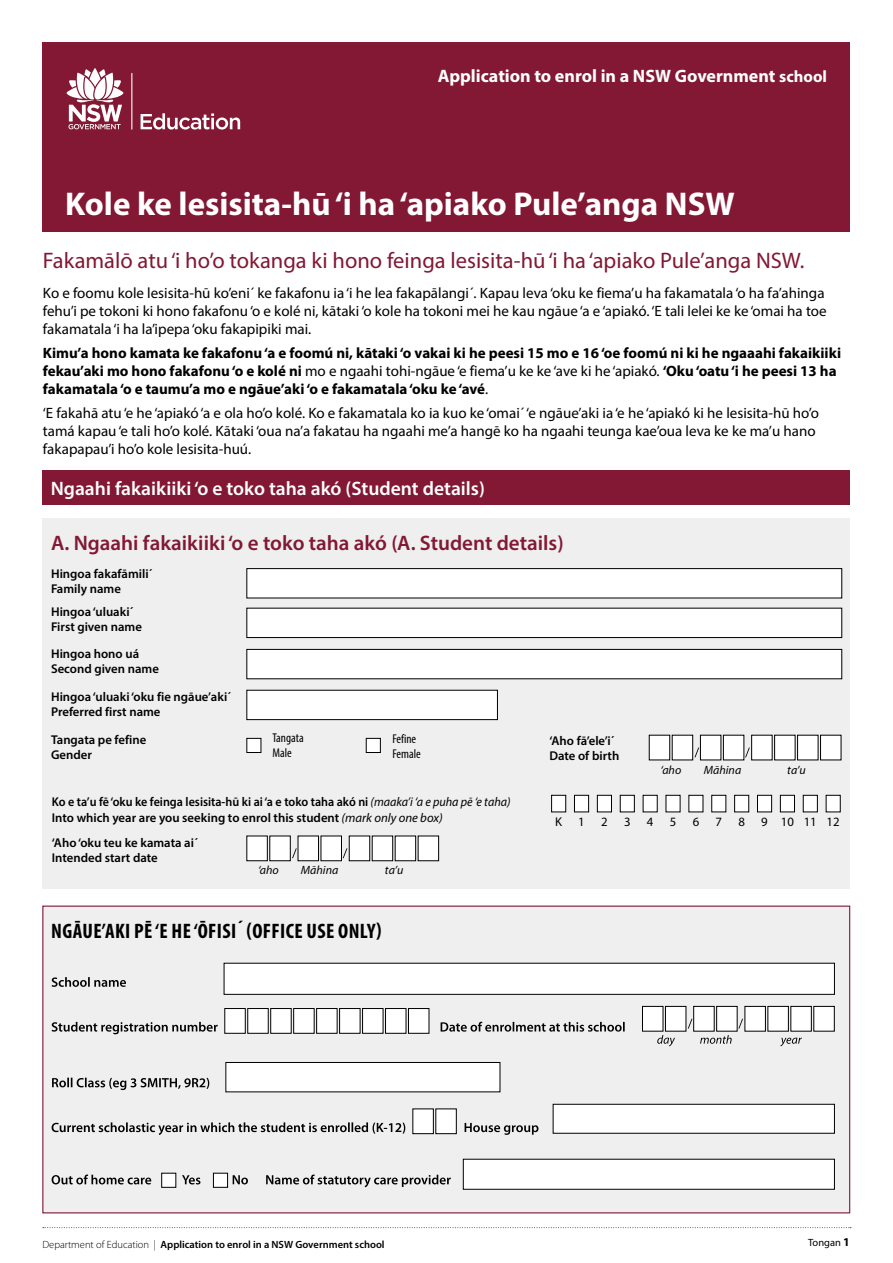
<style>
.page{position:relative;width:893px;height:1263px;background:#fff}
.page>*{position:absolute;margin:0;border:0;box-sizing:border-box;transform-origin:0 0}
.Master_Header{font:700 33px "Myriad Pro";color:#fff}
.Master_Sub_Header{font:22.5px "Myriad Pro";color:#821834}
.Section_header{font:600 21px "Myriad Pro";color:#821834}
.Bold_heading_10pt_bl{font:700 condensed 21px "Myriad Pro";letter-spacing:.02em;color:#000}
.Reverse_Heading{font:600 19.5px "Myriad Pro";color:#fff}
.t1{font:700 18px "Myriad Pro";color:#fff}
.Leading_Text{font:15px/18px "Myriad Pro";color:#000}
.Leading_Text-2{font:700 15px/18px "Myriad Pro";color:#000}
.Questions_Eng{font:600 12.75px "Myriad Pro";color:#000}
.Questions{font:600 12.75px "Myriad Pro";color:#000}
.Questions-2{font:600 12.75px "Myriad Pro";color:#000;scale:.95 1}
.t2{font:12.75px "Myriad Pro";color:#000}
.Answer{font:condensed 12.75px "Myriad Pro";color:#000}
.Answer_Eng{font:condensed 12.75px "Myriad Pro";color:#000}
.day_month_year{font:italic 12px "Myriad Pro";color:#000}
.a__Footer{font:600 10.5px "Myriad Pro";color:#000}
.a__Page_Number{font:10.5px "Myriad Pro";color:#000}
.s1{font-size:16.5px}
.s2{font-weight:400}
.s3{font-weight:400;font-style:italic}
.s4{font-weight:300}
.s5{font-weight:700;font-size:12px}
</style>
<div class="page">
<div style="left:43px;top:43px;width:807px;height:189px;background:#821834"></div>
<hr style="left:131px;top:73px;width:1px;height:57px;background:#fff">
<svg style="left:67px;top:68px;width:56px;height:61px"></svg>
<svg style="left:141px;top:113px;width:99px;height:17px"></svg>
<div style="left:42px;top:905px;width:809px;height:309px;background:#efefef"></div>
<svg style="left:52px;top:1078px;width:157px;height:12px"></svg>
<svg style="left:52px;top:977px;width:74px;height:10px"></svg>
<div style="left:224px;top:963px;width:610px;height:31px;background:#fff"></div>
<svg style="left:52px;top:1008px;width:573px;height:26px"></svg>
<svg style="left:52px;top:1108px;width:486px;height:27px"></svg>
<svg style="left:642px;top:1006px;width:193px;height:40px"></svg>
<svg style="left:52px;top:1173px;width:399px;height:15px"></svg>
<div style="left:226px;top:1062px;width:274px;height:30px;background:#fff"></div>
<div style="left:226px;top:1062px;width:274px;height:30px;border:1px solid #000"></div>
<div style="left:553px;top:1104px;width:281px;height:29px;background:#fff"></div>
<div style="left:553px;top:1104px;width:282px;height:29px;border:1px solid #000"></div>
<div style="left:463px;top:1159px;width:371px;height:30px;background:#fff"></div>
<div style="left:42px;top:519px;width:808px;height:370px;background:#efefef"></div>
<div style="left:42px;top:471px;width:808px;height:34px;background:#821834"></div>
<svg style="left:43px;top:1227px;width:808px;height:1px"></svg>
<div style="left:247px;top:568px;width:595px;height:30px;background:#fff;border:1px solid #000"></div>
<div style="left:247px;top:608px;width:595px;height:30px;background:#fff;border:1px solid #000"></div>
<div style="left:247px;top:649px;width:595px;height:30px;background:#fff;border:1px solid #000"></div>
<div style="left:247px;top:690px;width:251px;height:30px;background:#fff;border:1px solid #000"></div>
<div style="left:366px;top:738px;width:14px;height:14px;background:#fff"></div>
<div style="left:366px;top:738px;width:15px;height:15px;border:1px solid #000"></div>
<div style="left:247px;top:738px;width:14px;height:14px;background:#fff"></div>
<div style="left:247px;top:738px;width:14px;height:15px;border:1px solid #000"></div>
<div style="left:552px;top:795px;width:14px;height:17px;background:#fff"></div>
<div style="left:551px;top:795px;width:15px;height:17px;border:1px solid #000"></div>
<div style="left:574px;top:795px;width:15px;height:17px;background:#fff"></div>
<div style="left:574px;top:795px;width:15px;height:17px;border:1px solid #000"></div>
<div style="left:597px;top:795px;width:14px;height:17px;background:#fff"></div>
<div style="left:597px;top:795px;width:15px;height:17px;border:1px solid #000"></div>
<div style="left:620px;top:795px;width:14px;height:17px;background:#fff"></div>
<div style="left:643px;top:795px;width:14px;height:17px;background:#fff"></div>
<div style="left:666px;top:795px;width:14px;height:17px;background:#fff"></div>
<div style="left:689px;top:795px;width:14px;height:17px;background:#fff"></div>
<div style="left:712px;top:795px;width:14px;height:17px;background:#fff"></div>
<div style="left:711px;top:795px;width:15px;height:17px;border:1px solid #000"></div>
<div style="left:735px;top:795px;width:14px;height:17px;background:#fff"></div>
<div style="left:734px;top:795px;width:15px;height:17px;border:1px solid #000"></div>
<div style="left:757px;top:795px;width:15px;height:17px;background:#fff"></div>
<div style="left:757px;top:795px;width:15px;height:17px;border:1px solid #000"></div>
<div style="left:780px;top:795px;width:14px;height:17px;background:#fff"></div>
<div style="left:780px;top:795px;width:15px;height:17px;border:1px solid #000"></div>
<div style="left:803px;top:795px;width:14px;height:17px;background:#fff"></div>
<div style="left:803px;top:795px;width:15px;height:17px;border:1px solid #000"></div>
<div style="left:826px;top:795px;width:14px;height:17px;background:#fff"></div>
<svg style="left:649px;top:735px;width:192px;height:25px"></svg>
<svg style="left:246px;top:836px;width:193px;height:25px"></svg>
<p class="t1" style="left:438px;top:64px;width:391px">Application to enrol in a NSW Government <span class="s1">school</span></p>
<p class="Master_Header" style="left:67px;top:178px;width:723px">Application to enrol in a NSW Government school</p>
<p class="Master_Header" style="left:65px;top:182px;width:671px">Kole ke lesisita-hū ‘i ha ‘apiako Pule’anga NSW</p>
<p class="Master_Sub_Header" style="left:43px;top:246px;width:763px">Fakamālō atu ‘i ho’o tokanga ki hono feinga lesisita-hū ‘i ha ‘apiako Pule’anga NSW.</p>
<p class="Leading_Text" style="left:43px;top:283px;width:785px">Ko e foomu kole lesisita-hū ko’eni´ ke fakafonu ia ‘i he lea fakapālangi´. Kapau leva ‘oku ke fiema’u ha fakamatala ‘o ha fa’ahinga fehu’i pe tokoni ki hono fakafonu ‘o e kolé ni, kātaki ‘o kole ha tokoni mei he kau ngāue ‘a e ‘apiakó. ‘E tali lelei ke ke ‘omai ha toe fakamatala ‘i ha la’ipepa ‘oku fakapipiki mai.</p>
<p class="Leading_Text-2" style="left:43px;top:343px;width:800px">Kimu’a hono kamata ke fakafonu ‘a e foomú ni, kātaki ‘o vakai ki he peesi 15 mo e 16 ‘oe foomú ni ki he ngaaahi fakaikiiki fekau’aki mo hono fakafonu ‘o e kolé ni <span class="s2">mo e ngaahi tohi-ngāue ‘e fiema’u ke ke ‘ave ki he ‘apiakó.</span> ‘Oku ‘oatu ‘i he peesi 13 ha fakamatala ‘o e taumu’a mo e ngāue’aki ‘o e fakamatala ‘oku ke ‘avé<span class="s2">.</span></p>
<p class="Leading_Text" style="left:43px;top:404px;width:778px">‘E fakahā atu ‘e he ‘apiakó ‘a e ola ho’o kolé. Ko e fakamatala ko ia kuo ke ‘omai´ ‘e ngāue’aki ia ‘e he ‘apiakó ki he lesisita-hū ho’o tamá kapau ‘e tali ho’o kolé. Kātaki ‘oua na’a fakatau ha ngaahi me’a hangē ko ha ngaahi teunga kae’oua leva ke ke ma’u hano fakapapau’i ho’o kole lesisita-huú.</p>
<p class="Reverse_Heading" style="left:51px;top:476px;width:436px">Ngaahi fakaikiiki ‘o e toko taha akó (Student details)</p>
<p class="Section_header" style="left:51px;top:530px;width:514px">A. Ngaahi fakaikiiki ‘o e toko taha akó (A. Student details)</p>
<p class="Questions" style="left:51px;top:566px;width:103px">Hingoa fakafāmili´</p>
<p class="Questions_Eng" style="left:51px;top:581px;width:71px">Family name</p>
<p class="Questions" style="left:51px;top:604px;width:84px">Hingoa ‘uluaki´</p>
<p class="Questions_Eng" style="left:51px;top:619px;width:92px">First given name</p>
<p class="Questions" style="left:51px;top:646px;width:90px">Hingoa hono uá</p>
<p class="Questions_Eng" style="left:51px;top:661px;width:109px">Second given name</p>
<p class="Questions" style="left:51px;top:688px;width:182px">Hingoa ‘uluaki ‘oku fie ngāue’aki´</p>
<p class="Questions_Eng" style="left:51px;top:703px;width:111px">Preferred first name</p>
<p class="Questions" style="left:51px;top:731px;width:97px">Tangata pe fefine</p>
<p class="Questions_Eng" style="left:51px;top:746px;width:42px">Gender</p>
<p class="Answer" style="left:272px;top:730px;width:33px">Tangata</p>
<p class="Answer_Eng" style="left:272px;top:745px;width:21px">Male</p>
<p class="Answer" style="left:392px;top:731px;width:25px">Fefine</p>
<p class="Answer_Eng" style="left:392px;top:746px;width:30px">Female</p>
<p class="Questions-2" style="left:52px;top:794px;width:484px">Ko e ta’u fē ‘oku ke feinga lesisita-hū ki ai ‘a e toko taha akó ni <span class="s3">(maaka’i ‘a e puha pē ‘e taha)</span></p>
<p class="Questions_Eng" style="left:52px;top:809px;width:392px">Into which year are you seeking to enrol this student <span class="s3">(mark only one box)</span></p>
<p class="Questions" style="left:52px;top:835px;width:147px">‘Aho ‘oku teu ke kamata ai´</p>
<p class="Questions_Eng" style="left:52px;top:850px;width:107px">Intended start date</p>
<p class="day_month_year" style="left:258px;top:863px;width:22px">‘aho</p>
<p class="day_month_year" style="left:301px;top:863px;width:39px">Māhina</p>
<p class="day_month_year" style="left:385px;top:863px;width:20px">ta’u</p>
<p class="Bold_heading_10pt_bl" style="left:51px;top:918px;width:332px">NGĀUE’AKI PĒ ‘E HE ‘ŌFISI´ (OFFICE USE ONLY)</p>
<p class="Questions" style="left:549px;top:733px;width:67px">‘Aho fā’ele’i´</p>
<p class="Questions_Eng" style="left:549px;top:748px;width:71px">Date of birth</p>
<p class="day_month_year" style="left:661px;top:763px;width:22px">‘aho</p>
<p class="day_month_year" style="left:704px;top:763px;width:39px">Māhina</p>
<p class="day_month_year" style="left:787px;top:763px;width:20px">ta’u</p>
<p class="t2" style="left:555px;top:814px;width:8px">K</p>
<p class="t2" style="left:578px;top:814px;width:8px">1</p>
<p class="t2" style="left:601px;top:814px;width:8px">2</p>
<p class="t2" style="left:624px;top:814px;width:8px">3</p>
<p class="t2" style="left:647px;top:814px;width:8px">4</p>
<p class="t2" style="left:670px;top:814px;width:8px">5</p>
<p class="t2" style="left:693px;top:814px;width:8px">6</p>
<p class="t2" style="left:715px;top:814px;width:8px">7</p>
<p class="t2" style="left:738px;top:814px;width:8px">8</p>
<p class="t2" style="left:761px;top:814px;width:8px">9</p>
<p class="t2" style="left:781px;top:814px;width:15px">10</p>
<p class="t2" style="left:804px;top:814px;width:15px">11</p>
<p class="t2" style="left:827px;top:814px;width:15px">12</p>
<p class="a__Footer" style="left:43px;top:1237px;width:344px"><span class="s4">Department of Education |</span> Application to enrol in a NSW Government school</p>
<p class="a__Page_Number" style="left:808px;top:1236px;width:43px">Tongan <span class="s5">1</span></p>
</div>
